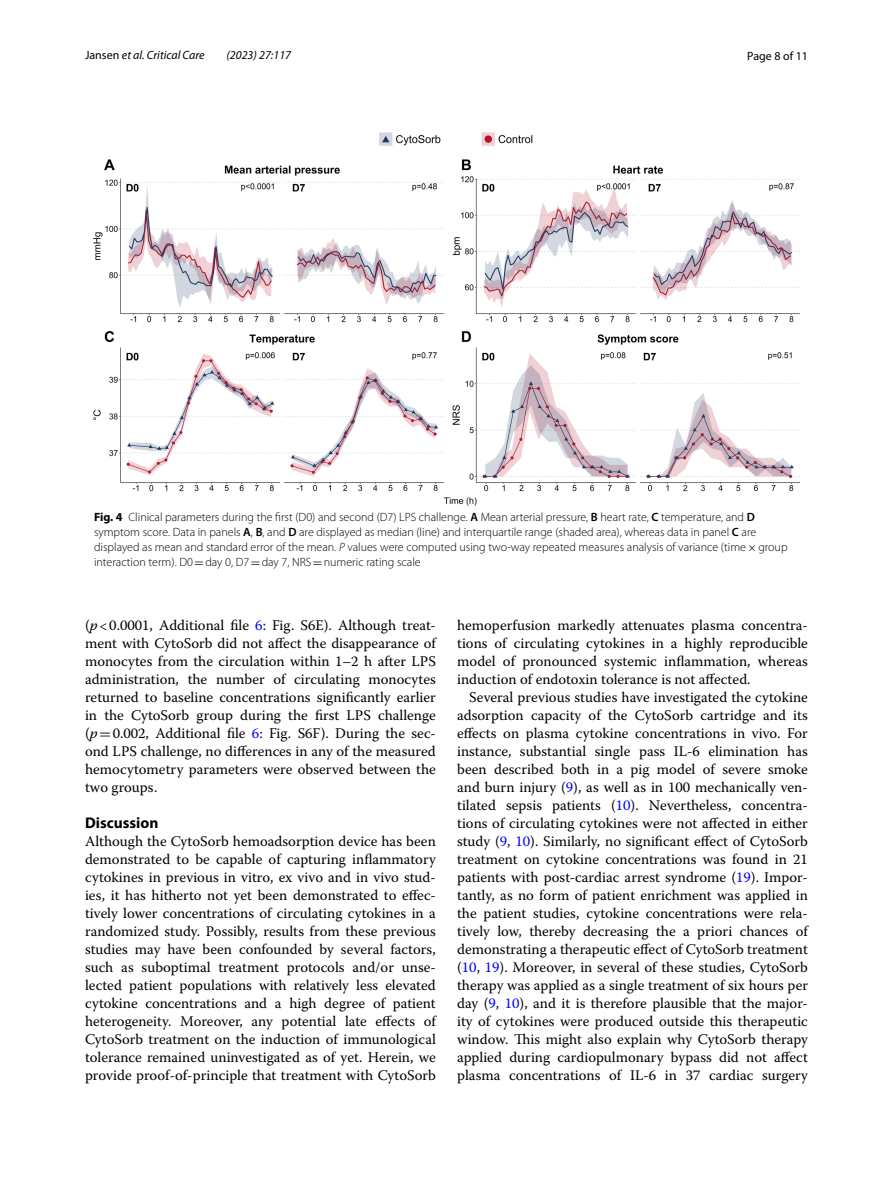
<style>
.page{position:relative;width:893px;height:1187px;background:#fff}
.page>*{position:absolute;margin:0;border:0;box-sizing:border-box;transform-origin:0 0}
.t1{font:700 15.45px "Myriad Pro";color:#000}
.t2{font:14.7px/18px "Warnock Pro";color:#000;text-align:justify}
.t3{font:300 12px/15px "Myriad Pro";color:#000}
.t4{font:italic 12px "Myriad Pro";color:#000}
.t5{font:12px "Myriad Pro";color:#000}
.s1{font-style:normal}
.s2{font-weight:700}
.s3{font-weight:600}
.s4{font-style:italic}
.s5{font-family:"MTSY";font-weight:400}
.s6{color:#00f}
.s7{font-family:"MTSY"}
</style>
<div class="page">
<img style="left:94px;top:133px;width:705px;height:372px">
<p class="t4" style="left:85px;top:48px;width:121px"><span class="s1">Jansen</span> et al. Critical Care</p>
<p class="t4" style="left:226px;top:48px;width:66px">(2023) 27:117</p>
<p class="t5" style="left:747px;top:48px;width:62px">Page 8 of 11</p>
<p class="t3" style="left:94px;top:509px;width:695px"><span class="s2">Fig. 4</span> Clinical parameters during the first (D0) and second (D7) LPS challenge. <span class="s3">A</span> Mean arterial pressure, <span class="s3">B</span> heart rate, <span class="s3">C</span> temperature, and <span class="s3">D </span>symptom score. Data in panels <span class="s3">A</span>, <span class="s3">B</span>, and <span class="s3">D</span> are displayed as median (line) and interquartile range (shaded area), whereas data in panel <span class="s3">C</span> are displayed as mean and standard error of the mean. <span class="s4">P</span> values were computed using two-way repeated measures analysis of variance (time<span class="s5">×</span>group interaction term). D0<span class="s5">=</span>day 0, D7<span class="s5">=</span>day 7, NRS<span class="s5">=</span>numeric rating scale</p>
<p class="t2" style="left:85px;top:615px;width:352px">(<span class="s4">p</span>&lt;0.0001, Additional file <span class="s6">6</span>: Fig. S6E). Although treat&shy;ment with CytoSorb did not affect the disappearance of monocytes from the circulation within 1–2 h after LPS administration, the number of circulating monocytes returned to baseline concentrations significantly earlier in the CytoSorb group during the first LPS challenge (<span class="s4">p</span><span class="s7">=</span>0.002, Additional file <span class="s6">6</span>: Fig. S6F). During the sec&shy;ond LPS challenge, no differences in any of the measured hemocytometry parameters were observed between the two groups.</p>
<p class="t1" style="left:85px;top:812px;width:75px">Discussion</p>
<p class="t2" style="left:85px;top:831px;width:352px">Although the CytoSorb hemoadsorption device has been demonstrated to be capable of capturing inflammatory cytokines in previous in vitro, ex vivo and in vivo stud&shy;ies, it has hitherto not yet been demonstrated to effec&shy;tively lower concentrations of circulating cytokines in a randomized study. Possibly, results from these previous studies may have been confounded by several factors, such as suboptimal treatment protocols and/or unse&shy;lected patient populations with relatively less elevated cytokine concentrations and a high degree of patient heterogeneity. Moreover, any potential late effects of CytoSorb treatment on the induction of immunological tolerance remained uninvestigated as of yet. Herein, we provide proof-of-principle that treatment with CytoSorb</p>
<p class="t2" style="left:457px;top:615px;width:352px">hemoperfusion markedly attenuates plasma concentra&shy;tions of circulating cytokines in a highly reproducible model of pronounced systemic inflammation, whereas induction of endotoxin tolerance is not affected.</p>
<p class="t2" style="left:457px;top:687px;width:352px;text-indent:12px">Several previous studies have investigated the cytokine adsorption capacity of the CytoSorb cartridge and its effects on plasma cytokine concentrations in vivo. For instance, substantial single pass IL-6 elimination has been described both in a pig model of severe smoke and burn injury (<span class="s6">9</span>), as well as in 100 mechanically ven&shy;tilated sepsis patients (<span class="s6">10</span>). Nevertheless, concentra&shy;tions of circulating cytokines were not affected in either study (<span class="s6">9</span>, <span class="s6">10</span>). Similarly, no significant effect of CytoSorb treatment on cytokine concentrations was found in 21 patients with post-cardiac arrest syndrome (<span class="s6">19</span>). Impor&shy;tantly, as no form of patient enrichment was applied in the patient studies, cytokine concentrations were rela&shy;tively low, thereby decreasing the a priori chances of demonstrating a therapeutic effect of CytoSorb treatment (<span class="s6">10</span>, <span class="s6">19</span>). Moreover, in several of these studies, CytoSorb therapy was applied as a single treatment of six hours per day (<span class="s6">9</span>, <span class="s6">10</span>), and it is therefore plausible that the major&shy;ity of cytokines were produced outside this therapeutic window. This might also explain why CytoSorb therapy applied during cardiopulmonary bypass did not affect plasma concentrations of IL-6 in 37 cardiac surgery</p>
</div>
